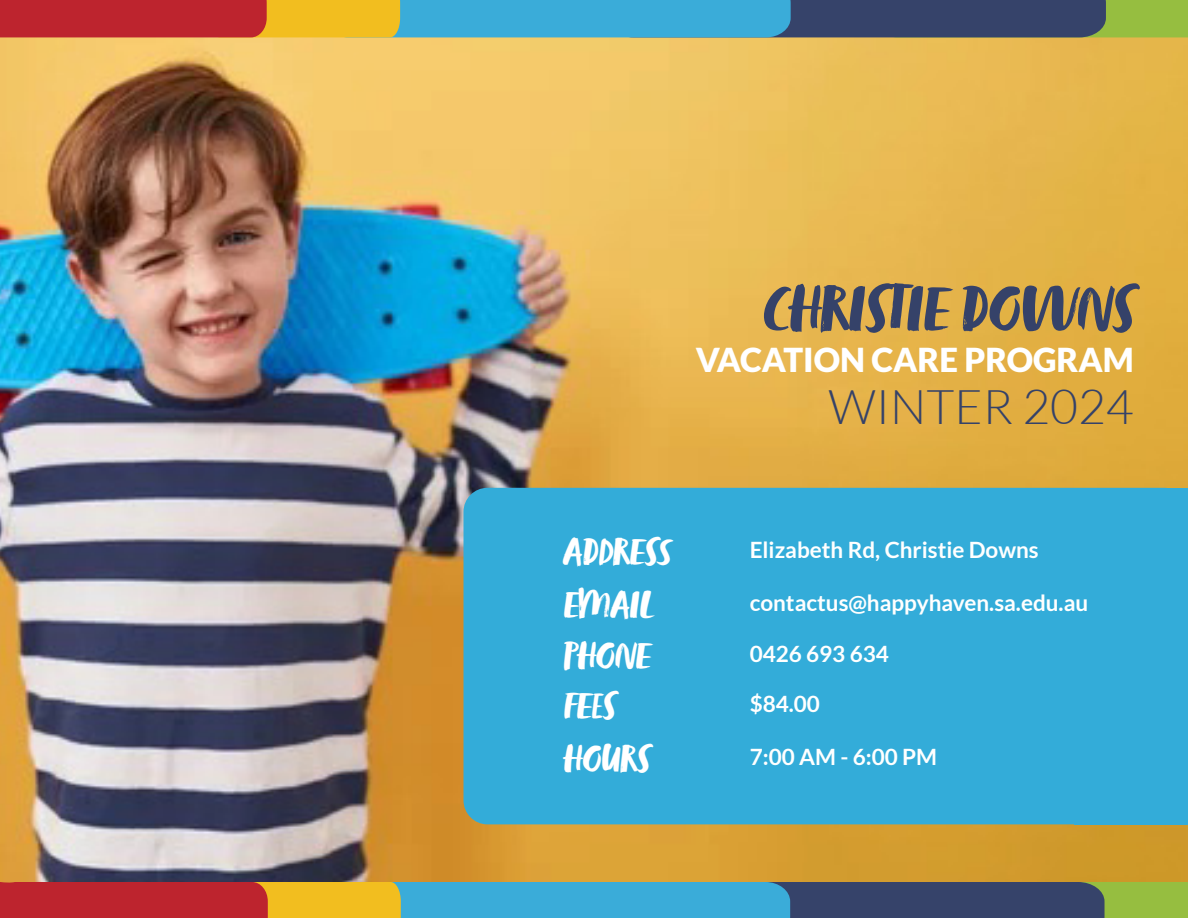
<style>
.page{position:relative;width:1188px;height:918px;background:#fff}
.page>*{position:absolute;margin:0;border:0;box-sizing:border-box;transform-origin:0 0}
.t1{font:66px "Zooja Pro";color:#354269}
.t2{font:300 48px "Lato";color:#354269}
.t3{font:39px "Zooja Pro";color:#fff}
.t4{font:900 33px "Lato";color:#fff}
.t5{font:700 22.5px "Lato";color:#fff}
</style>
<div class="page">
<img style="left:0;top:37px;width:1188px;height:845px">
<div style="left:464px;top:488px;width:724px;height:336px;background:#33acd9;border-radius:24px"></div>
<svg style="left:0;top:0;width:1188px;height:37px;background:#717575"></svg>
<svg style="left:0;top:882px;width:1188px;height:36px;background:#717575"></svg>
<h1 class="t1" style="left:763px;top:269px;width:373px">CHRISTIE DOWNS</h1>
<h3 class="t4" style="left:696px;top:341px;width:440px">VACATION CARE PROGRAM</h3>
<h2 class="t2" style="left:828px;top:381px;width:307px">WINTER 2024</h2>
<h3 class="t3" style="left:563px;top:528px;width:109px">ADDRESS</h3>
<p class="t5" style="left:750px;top:537px;width:291px">Elizabeth Rd, Christie Downs</p>
<h3 class="t3" style="left:563px;top:581px;width:91px">EMAIL</h3>
<p class="t5" style="left:750px;top:590px;width:340px">contactus@happyhaven.sa.edu.au</p>
<h3 class="t3" style="left:563px;top:632px;width:85px">PHONE</h3>
<p class="t5" style="left:750px;top:641px;width:141px">0426 693 634</p>
<h3 class="t3" style="left:563px;top:682px;width:54px">FEES</h3>
<p class="t5" style="left:750px;top:691px;width:72px">$84.00</p>
<h3 class="t3" style="left:563px;top:735px;width:88px">HOURS</h3>
<p class="t5" style="left:750px;top:744px;width:189px">7:00 AM - 6:00 PM</p>
</div>
